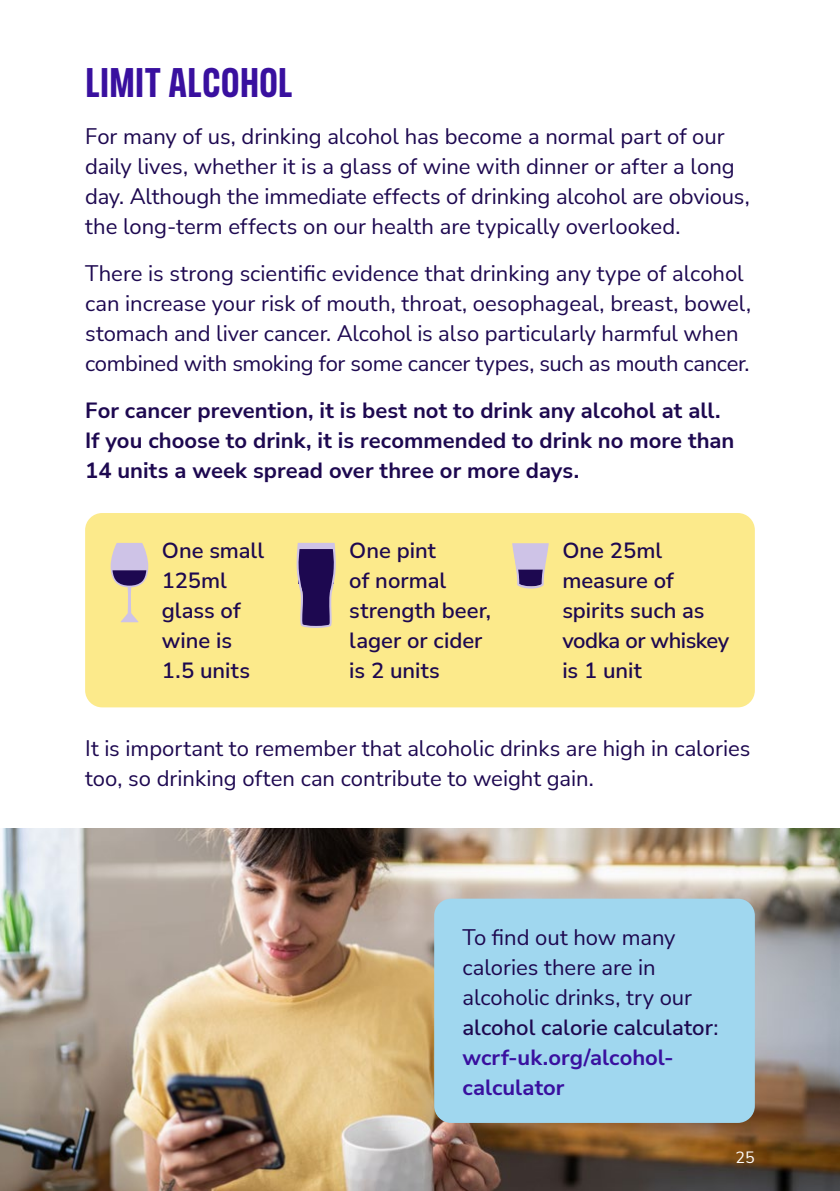
<style>
.page{position:relative;width:840px;height:1191px;background:#fff}
.page>*{position:absolute;margin:0;border:0;box-sizing:border-box;transform-origin:0 0}
.t1{font:700 42px "FS Industrie Cd";letter-spacing:-.005em;color:#39109f}
.t2{font:22px/30px "Nunito Sans";color:#1d0850}
.t3{font:700 22px/30px "Nunito Sans";color:#1d0850}
.t4{font:600 22px/30px "Nunito Sans";color:#1d0850}
.t5{font:16px "Nunito Sans";color:#fff}
.s1{font-weight:600}
.s2{font-weight:700;color:#39109f}
</style>
<div class="page">
<img style="left:0;top:828px;width:839px;height:363px">
<div style="left:85px;top:513px;width:669px;height:194px;background:#fcea8b;border-radius:17px"></div>
<svg style="left:111px;top:543px;width:37px;height:79px"></svg>
<svg style="left:512px;top:543px;width:36px;height:45px"></svg>
<svg style="left:296px;top:543px;width:40px;height:85px;background:#5b4872"></svg>
<div style="left:434px;top:898px;width:320px;height:225px;background:#a0d7ef;border-radius:17px"></div>
<h1 class="t1" style="left:85px;top:57px;width:209px">LIMIT ALCOHOL</h1>
<p class="t2" style="left:85px;top:120px;width:665px">For many of us, drinking alcohol has become a normal part of our daily lives, whether it is a glass of wine with dinner or after a long day. Although the immediate effects of drinking alcohol are obvious, the long-term effects on our health are typically overlooked.</p>
<p class="t2" style="left:85px;top:258px;width:667px">There is strong scientific evidence that drinking any type of alcohol can increase your risk of mouth, throat, oesophageal, breast, bowel, stomach and liver cancer. Alcohol is also particularly harmful when combined with smoking for some cancer types, such as mouth cancer.</p>
<p class="t3" style="left:85px;top:395px;width:650px">For cancer prevention, it is best not to drink any alcohol at all.<br>If you choose to drink, it is recommended to drink no more than<br>14 units a week spread over three or more days.</p>
<p class="t4" style="left:162px;top:534px;width:104px">One small<br>125ml glass of wine is<br>1.5 units</p>
<p class="t4" style="left:562px;top:534px;width:168px">One 25ml measure of spirits such as vodka or whiskey is 1 unit</p>
<p class="t4" style="left:349px;top:534px;width:143px">One pint<br>of normal strength beer, lager or cider is 2 units</p>
<p class="t2" style="left:85px;top:733px;width:666px">It is important to remember that alcoholic drinks are high in calories too, so drinking often can contribute to weight gain.</p>
<p class="t2" style="left:462px;top:921px;width:257px">To find out how many calories there are in alcoholic drinks, try our <span class="s1">alcohol calorie calculator</span>: <span class="s2">wcrf-uk.org/alcohol&shy;calculator</span></p>
<p class="t5" style="left:735px;top:1146px;width:21px">25</p>
</div>
